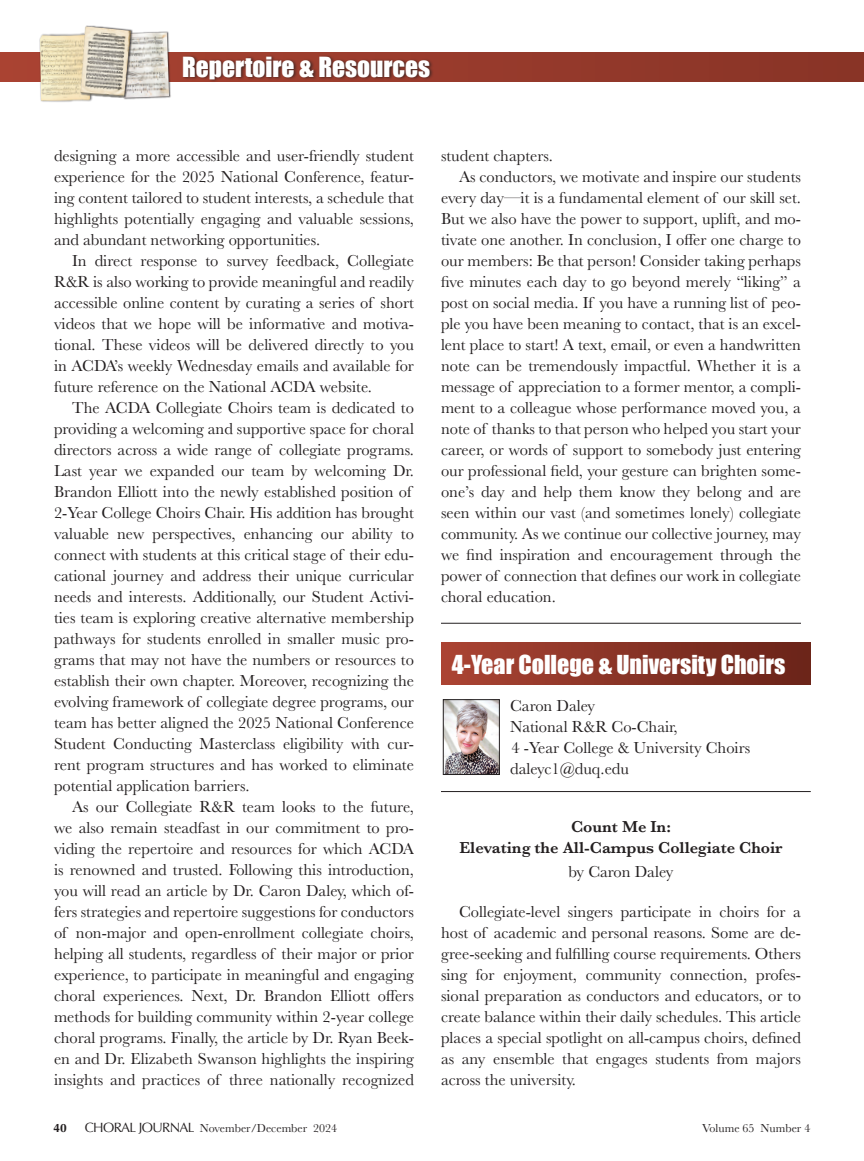
<style>
.page{position:relative;width:864px;height:1161px;background:#fff}
.page>*{position:absolute;margin:0;border:0;box-sizing:border-box;transform-origin:0 0}
.Body_article_new{font:25.5px "Impact";color:#fff}
.Body_article_new-2{font:24px "Impact";color:#fff}
.Body_article_new-3{font:16.5px/21px "Baskerville";color:#231f20;text-align:justify}
._11_12_Subhead{font:600 16.5px/21px "Baskerville";color:#231f20;text-align:center}
.t1{font:12px "Baskerville";color:#231f20}
.t2{font:700 12px "Optima";color:#231f20}
.s1{font-family:"Optima";font-size:13.5px}
</style>
<div class="page">
<svg style="left:0;top:53px;width:864px;height:28px;background:#93382a"></svg>
<div style="left:182px;top:55px;width:252px;height:27px;background:#231f20;opacity:.75"></div>
<img style="left:40px;top:33px;width:53px;height:69px">
<div style="left:121px;top:31px;width:50px;height:68px;background:#231f20;opacity:.75"></div>
<img style="left:132px;top:32px;width:37px;height:66px">
<div style="left:80px;top:25px;width:52px;height:73px;background:#231f20;opacity:.75"></div>
<img style="left:80px;top:26px;width:51px;height:72px">
<hr style="left:441px;top:623px;width:360px;height:1px;background:#231f20">
<div style="left:442px;top:642px;width:369px;height:42px;background:linear-gradient(to right,#a43,#682319)"></div>
<img style="left:445px;top:701px;width:53px;height:72px">
<div style="left:443px;top:699px;width:57px;height:76px;border:1px solid #231f20"></div>
<hr style="left:441px;top:791px;width:370px;height:1px;background:#231f20">
<p class="Body_article_new" style="left:182px;top:48px;width:250px">Repertoire &amp; Resources</p>
<p class="Body_article_new-3" style="left:54px;top:145px;width:362px">designing a more accessible and user-friendly student experience for the 2025 National Conference, featur&shy;ing content tailored to student interests, a schedule that highlights potentially engaging and valuable sessions, and abundant networking opportunities.</p>
<p class="Body_article_new-3" style="left:54px;top:250px;width:362px;text-indent:18px">In direct response to survey feedback, Collegiate R&amp;R is also working to provide meaningful and readily accessible online content by curating a series of short videos that we hope will be informative and motiva&shy;tional. These videos will be delivered directly to you in ACDA’s weekly Wednesday emails and available for future reference on the National ACDA website.</p>
<p class="Body_article_new-3" style="left:54px;top:397px;width:362px;text-align:left;text-indent:18px">The ACDA Collegiate Choirs team is dedicated to providing a welcoming and supportive space for choral directors across a wide range of collegiate programs.<br>Last year we expanded our team by welcoming Dr.<br>Brandon Elliott into the newly established position of 2-Year College Choirs Chair. His addition has brought valuable new perspectives, enhancing our ability to connect with students at this critical stage of their edu&shy;cational journey and address their unique curricular needs and interests. Additionally, our Student Activi&shy;ties team is exploring creative alternative membership pathways for students enrolled in smaller music pro&shy;grams that may not have the numbers or resources to establish their own chapter. Moreover, recognizing the evolving framework of collegiate degree programs, our team has better aligned the 2025 National Conference Student Conducting Masterclass eligibility with cur&shy;rent program structures and has worked to eliminate potential application barriers.</p>
<p class="Body_article_new-3" style="left:54px;top:796px;width:362px;text-indent:18px">As our Collegiate R&amp;R team looks to the future, we also remain steadfast in our commitment to pro&shy;viding the repertoire and resources for which ACDA is renowned and trusted. Following this introduction, you will read an article by Dr. Caron Daley, which of&shy;fers strategies and repertoire suggestions for conductors of non-major and open-enrollment collegiate choirs, helping all students, regardless of their major or prior experience, to participate in meaningful and engaging choral experiences. Next, Dr. Brandon Elliott offers methods for building community within 2-year college choral programs. Finally, the article by Dr. Ryan Beek&shy;en and Dr. Elizabeth Swanson highlights the inspiring insights and practices of three nationally recognized</p>
<p class="Body_article_new-3" style="left:441px;top:145px;width:113px">student chapters.</p>
<p class="Body_article_new-3" style="left:441px;top:166px;width:362px;text-indent:18px">As conductors, we motivate and inspire our students every day—it is a fundamental element of our skill set.<br>But we also have the power to support, uplift, and mo&shy;tivate one another. In conclusion, I offer one charge to our members: Be that person! Consider taking perhaps five minutes each day to go beyond merely “liking” a post on social media. If you have a running list of peo&shy;ple you have been meaning to contact, that is an excel&shy;lent place to start! A text, email, or even a handwritten note can be tremendously impactful. Whether it is a message of appreciation to a former mentor, a compli&shy;ment to a colleague whose performance moved you, a note of thanks to that person who helped you start your career, or words of support to somebody just entering our professional field, your gesture can brighten some&shy;one’s day and help them know they belong and are seen within our vast (and sometimes lonely) collegiate community. As we continue our collective journey, may we find inspiration and encouragement through the power of connection that defines our work in collegiate choral education.</p>
<p class="Body_article_new-2" style="left:452px;top:646px;width:335px">4-Year College &amp; University Choirs</p>
<p class="Body_article_new-3" style="left:510px;top:696px;width:87px">Caron Daley</p>
<p class="Body_article_new-3" style="left:510px;top:717px;width:242px">National R&amp;R Co-Chair,<br>4 -Year College &amp; University Choirs</p>
<p class="Body_article_new-3" style="left:510px;top:759px;width:121px">daleyc1@duq.edu</p>
<p class="_11_12_Subhead" style="left:460px;top:816px;width:325px">Count Me In:<br>Elevating the All-Campus Collegiate Choir</p>
<p class="Body_article_new-3" style="left:569px;top:861px;width:106px">by Caron Daley</p>
<p class="Body_article_new-3" style="left:441px;top:901px;width:362px;text-indent:18px">Collegiate-level singers participate in choirs for a host of academic and personal reasons. Some are de&shy;gree-seeking and fulfilling course requirements. Others sing for enjoyment, community connection, profes&shy;sional preparation as conductors and educators, or to create balance within their daily schedules. This article places a special spotlight on all-campus choirs, defined as any ensemble that engages students from majors across the university.</p>
<p class="t2" style="left:54px;top:1121px;width:15px">40</p>
<p class="t1" style="left:85px;top:1121px;width:254px"><span class="s1">CHORAL JOURNAL</span> November/December 2024</p>
<p class="t1" style="left:702px;top:1121px;width:110px">Volume 65 Number 4</p>
</div>
